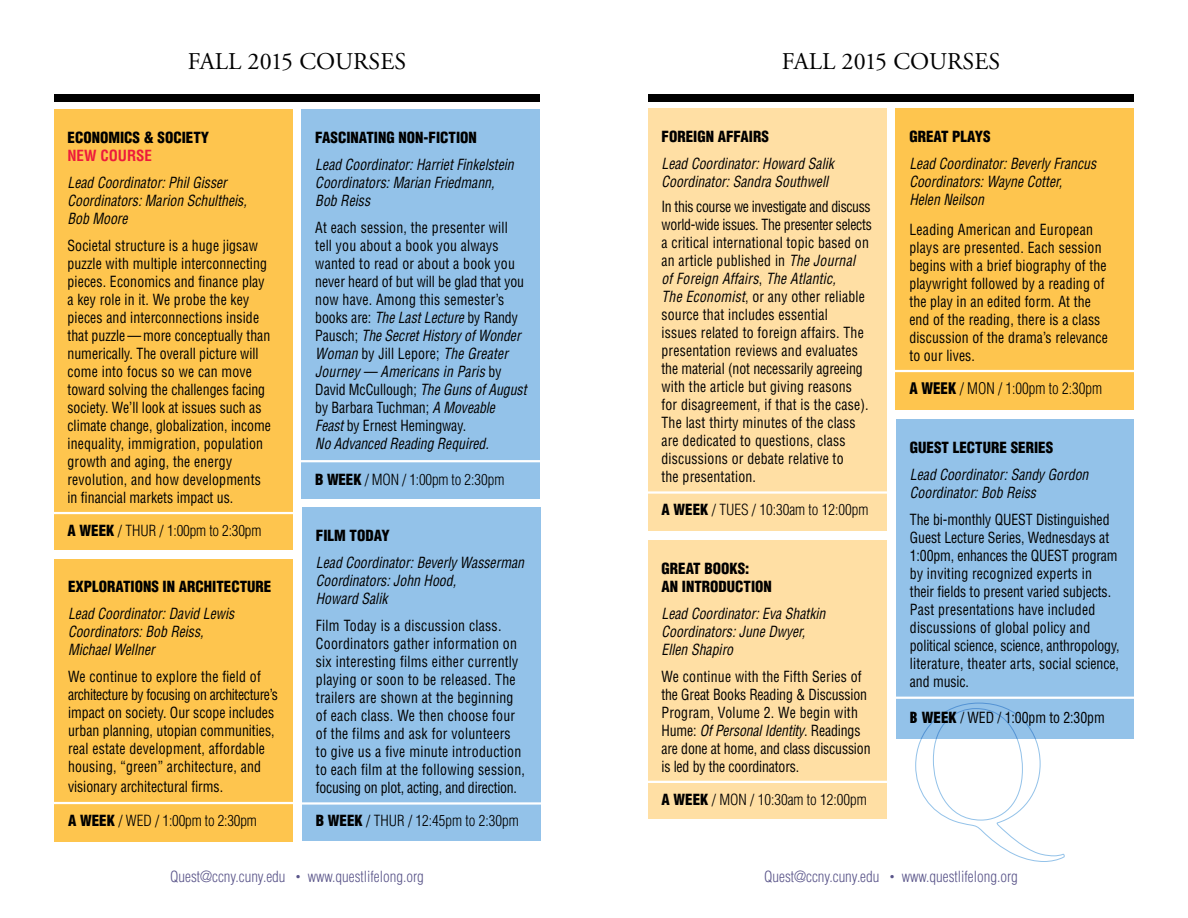
<style>
.page{position:relative;width:1188px;height:918px;background:#fff}
.page>*{position:absolute;margin:0;border:0;box-sizing:border-box;transform-origin:0 0}
.t1{font:24px "Adobe Garamond";color:#000}
.t2{font:300 condensed 15.6px "Helvetica";color:#000;scale:.96 1}
.t3{font:condensed 15px/18px "Helvetica";letter-spacing:.01em;color:#000;scale:.92 1}
.t4{font:italic condensed 15px/18px "Helvetica";color:#000;scale:.92 1}
.t5{font:condensed 15px/18px "Helvetica";letter-spacing:-.01em;color:#000;scale:.92 1}
.t6{font:300 condensed 15px "Helvetica";color:#000}
.t7{font:900 condensed 15px/18px "Helvetica";color:#000}
.t8{font:300 condensed 15px "Helvetica";color:#595489}
.t9{font:700 condensed 15px "Helvetica";color:#ed1a3b}
.s1{font-weight:900}
.s2{font-style:italic}
.s3{font-size:9px}
</style>
<div class="page">
<div style="left:55px;top:559px;width:238px;height:282px;background:#fec54e"></div>
<div style="left:54px;top:109px;width:238px;height:441px;background:#fec54e"></div>
<div style="left:648px;top:95px;width:486px;height:7px;background:#000"></div>
<div style="left:54px;top:95px;width:486px;height:7px;background:#000"></div>
<div style="left:302px;top:109px;width:238px;height:389px;background:#93c2e9"></div>
<hr style="left:48px;top:512px;width:249px;height:2px;background:#fff">
<hr style="left:295px;top:460px;width:250px;height:2px;background:#fff">
<hr style="left:44px;top:802px;width:250px;height:2px;background:#fff">
<div style="left:302px;top:508px;width:239px;height:333px;background:#93c2e9"></div>
<hr style="left:300px;top:802px;width:250px;height:3px;background:#fff">
<div style="left:648px;top:108px;width:238px;height:422px;background:#ffdfa4"></div>
<hr style="left:642px;top:491px;width:249px;height:3px;background:#fff">
<div style="left:648px;top:540px;width:238px;height:279px;background:#ffdfa4"></div>
<hr style="left:640px;top:781px;width:249px;height:2px;background:#fff">
<div style="left:896px;top:419px;width:238px;height:319px;background:#93c2e9"></div>
<hr style="left:890px;top:697px;width:248px;height:2px;background:#fff">
<div style="left:896px;top:108px;width:238px;height:301px;background:#fec54e"></div>
<hr style="left:890px;top:370px;width:249px;height:2px;background:#fff">
<svg style="left:915px;top:702px;width:150px;height:160px"></svg>
<h1 class="t1" style="left:188px;top:48px;width:220px">FALL 2015 COURSES</h1>
<h1 class="t1" style="left:782px;top:48px;width:220px">FALL 2015 COURSES</h1>
<p class="t7" style="left:68px;top:128px;width:17px">ECONOMICS</p>
<p class="t7" style="left:144px;top:128px;width:30px">&amp; SOCIETY</p>
<p class="t9" style="left:68px;top:146px;width:86px">NEW COURSE</p>
<p class="t4" style="left:68px;top:173px;width:196px">Lead Coordinator: Phil Gisser<br>Coordinators: Marion Schultheis,<br>Bob Moore</p>
<p class="t3" style="left:68px;top:236px;width:223px">Societal structure is a huge jigsaw puzzle with multiple interconnecting pieces. Economics and finance play a key role in it. We probe the key pieces and interconnections inside that puzzle —more conceptually than numerically. The overall picture will come into focus so we can move toward solving the challenges facing society. We’ll look at issues such as climate change, globalization, income inequality, immigration, population growth and aging, the energy revolution, and how developments in financial markets impact us.</p>
<p class="t6" style="left:68px;top:521px;width:195px"><span class="s1">A WEEK</span> / THUR / 1:00pm to 2:30pm</p>
<p class="t7" style="left:68px;top:578px;width:205px">EXPLORATIONS IN ARCHITECTURE</p>
<p class="t4" style="left:68px;top:605px;width:182px">Lead Coordinator: David Lewis<br>Coordinators: Bob Reiss,<br>Michael Wellner</p>
<p class="t3" style="left:68px;top:668px;width:230px">We continue to explore the field of architecture by focusing on architecture’s impact on society. Our scope includes urban planning, utopian communities, real estate development, affordable housing, “green” architecture, and</p>
<p class="t3" style="left:68px;top:777px;width:170px">visionary architectural firms.</p>
<p class="t6" style="left:68px;top:812px;width:190px"><span class="s1">A WEEK</span> / WED / 1:00pm to 2:30pm</p>
<p class="t7" style="left:315px;top:128px;width:163px">FASCINATING NON-FICTION</p>
<p class="t4" style="left:315px;top:155px;width:217px">Lead Coordinator: Harriet Finkelstein<br>Coordinators: Marian Friedmann,<br>Bob Reiss</p>
<p class="t3" style="left:315px;top:218px;width:231px">At each session, the presenter will tell you about a book you always wanted to read or about a book you never heard of but will be glad that you now have. Among this semester’s books are: <span class="s2">The Last Lecture</span> by Randy<br>Pausch; <span class="s2">The Secret History of Wonder<br>Woman</span> by Jill Lepore; <span class="s2">The Greater<br>Journey — Americans in Paris</span> by<br>David McCullough; <span class="s2">The Guns of August </span>by Barbara Tuchman; <span class="s2">A Moveable<br>Feast</span> by Ernest Hemingway.<br><span class="s2">No Advanced Reading Required.</span></p>
<p class="t6" style="left:315px;top:470px;width:191px"><span class="s1">B WEEK</span> / MON / 1:00pm to 2:30pm</p>
<p class="t7" style="left:316px;top:527px;width:75px">FILM TODAY</p>
<p class="t4" style="left:316px;top:554px;width:228px">Lead Coordinator: Beverly Wasserman<br>Coordinators: John Hood,<br>Howard Salik</p>
<p class="t3" style="left:316px;top:617px;width:229px">Film Today is a discussion class.<br>Coordinators gather information on six interesting films either currently playing or soon to be released. The trailers are shown at the beginning of each class. We then choose four of the films and ask for volunteers to give us a five minute introduction to each film at the following session, focusing on plot, acting, and direction.</p>
<p class="t6" style="left:316px;top:811px;width:204px"><span class="s1">B WEEK</span> / THUR / 12:45pm to 2:30pm</p>
<p class="t7" style="left:662px;top:127px;width:109px">FOREIGN AFFAIRS</p>
<p class="t4" style="left:662px;top:154px;width:189px">Lead Coordinator: Howard Salik<br>Coordinator: Sandra Southwell</p>
<p class="t3" style="left:662px;top:198px;width:230px">In this course we investigate and discuss world-wide issues. The presenter selects a critical international topic based on an article published in <span class="s2">The Journal<br>of Foreign Affairs</span>, <span class="s2">The Atlantic,<br>The Economist</span>, or any other reliable source that includes essential<br>issues related to foreign affairs. The presentation reviews and evaluates the material (not necessarily agreeing with the article but giving reasons<br>for disagreement, if that is the case).<br>The last thirty minutes of the class are dedicated to questions, class discussions or debate relative to<br>the presentation.</p>
<p class="t6" style="left:662px;top:500px;width:209px"><span class="s1">A WEEK</span> / TUES / 10:30am to 12:00pm</p>
<p class="t7" style="left:662px;top:559px;width:112px">GREAT BOOKS:<br>AN INTRODUCTION</p>
<p class="t4" style="left:662px;top:604px;width:180px">Lead Coordinator: Eva Shatkin<br>Coordinators: June Dwyer,<br>Ellen Shapiro</p>
<p class="t5" style="left:662px;top:667px;width:229px">We continue with the Fifth Series of the Great Books Reading &amp; Discussion Program, Volume 2. We begin with Hume: <span class="s2">Of Personal Identity</span>. Readings are done at home, and class discussion is led by the coordinators.</p>
<p class="t6" style="left:662px;top:790px;width:207px"><span class="s1">A WEEK</span> / MON / 10:30am to 12:00pm</p>
<p class="t7" style="left:909px;top:127px;width:83px">GREAT PLAYS</p>
<p class="t4" style="left:909px;top:154px;width:205px">Lead Coordinator: Beverly Francus<br>Coordinators: Wayne Cotter,<br>Helen Neilson</p>
<p class="t3" style="left:909px;top:220px;width:217px">Leading American and European plays are presented. Each session begins with a brief biography of the playwright followed by a reading of the play in an edited form. At the end of the reading, there is a class discussion of the drama’s relevance to our lives.</p>
<p class="t2" style="left:909px;top:378px;width:202px"><span class="s1">A WEEK</span> / MON / 1:00pm to 2:30pm</p>
<p class="t7" style="left:910px;top:438px;width:145px">GUEST LECTURE SERIES</p>
<p class="t4" style="left:910px;top:465px;width:196px">Lead Coordinator: Sandy Gordon<br>Coordinator: Bob Reiss</p>
<p class="t3" style="left:910px;top:510px;width:230px">The bi-monthly QUEST Distinguished Guest Lecture Series, Wednesdays at 1:00pm, enhances the QUEST program by inviting recognized experts in their fields to present varied subjects.<br>Past presentations have included discussions of global policy and political science, science, anthropology, literature, theater arts, social science, and music.</p>
<p class="t3" style="left:910px;top:708px;width:213px"><span class="s1">B WEEK</span> / WED / 1:00pm to 2:30pm</p>
<p class="t8" style="left:170px;top:867px;width:255px">Quest@ccny.cuny.edu <span class="s3">•</span> www.questlifelong.org</p>
<p class="t8" style="left:764px;top:867px;width:255px">Quest@ccny.cuny.edu <span class="s3">•</span> www.questlifelong.org</p>
</div>
